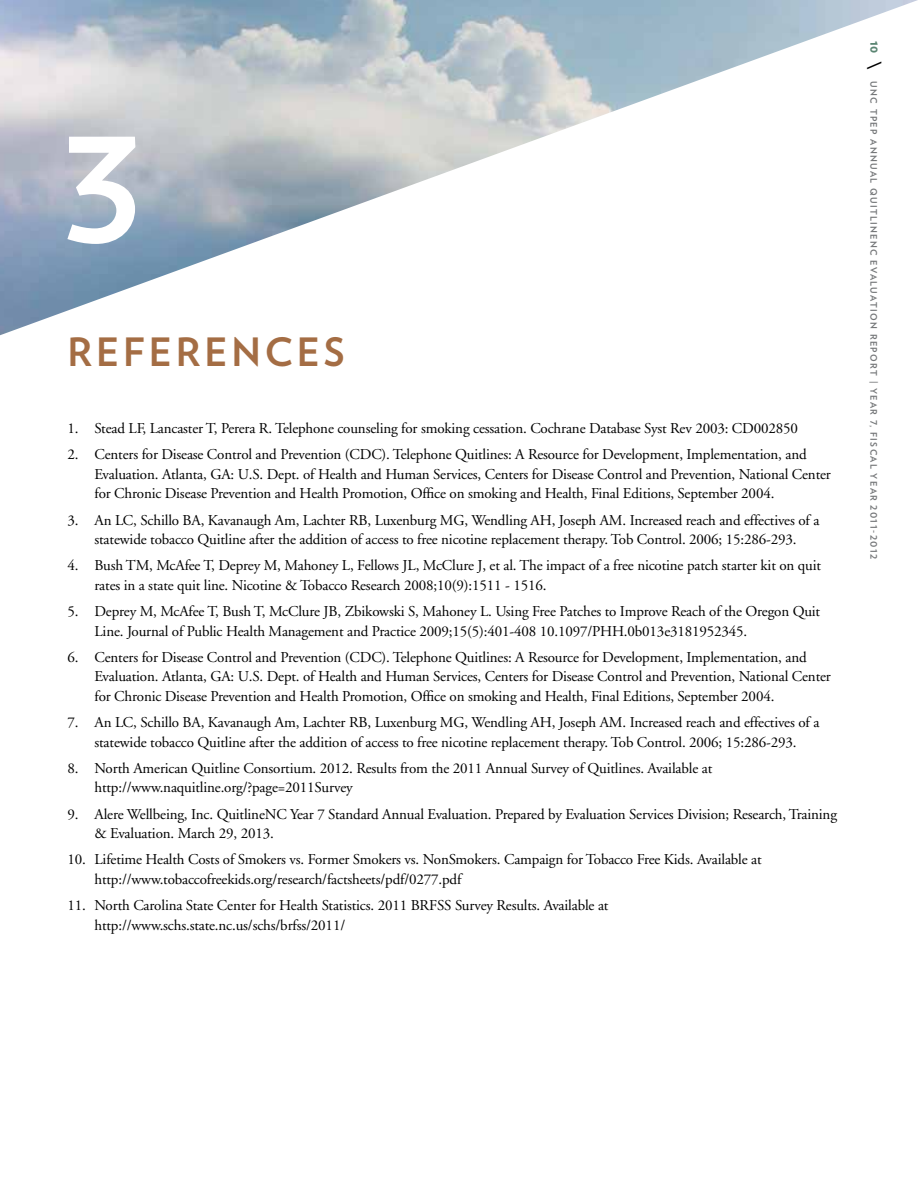
<style>
.page{position:relative;width:918px;height:1188px;background:#fff}
.page>*{position:absolute;margin:0;border:0;box-sizing:border-box;transform-origin:0 0}
.t1{font:700 144px "Verlag";color:#fff}
.t2{font:700 39px "Verlag";color:#a46d44}
.t3{font:15px/19.5px "Adobe Garamond";letter-spacing:-.01em;color:#000}
.t4{font:700 9px "Verlag";letter-spacing:.15em;color:#757779}
.s1{font-weight:900;font-size:12px;color:#5a8572}
.s2{font-weight:900;font-style:italic;font-size:15px;color:#000}
</style>
<div class="page">
<img style="left:0;top:0;width:918px;height:335px">
<h1 class="t1" style="left:61px;top:77px;width:83px">3</h1>
<h2 class="t2" style="left:68px;top:322px;width:29px">REFERENCE</h2>
<h2 class="t2" style="left:324px;top:322px;width:22px">S</h2>
<p class="t3" style="left:68px;top:419px;width:732px">1. Stead LF, Lancaster T, Perera R. Telephone counseling for smoking cessation. Cochrane Database Syst Rev 2003: CD002850</p>
<p class="t3" style="left:94px;top:445px;width:738px;text-indent:-27px">2. Centers for Disease Control and Prevention (CDC). Telephone Quitlines: A Resource for Development, Implementation, and<br>Evaluation. Atlanta, GA: U.S. Dept. of Health and Human Services, Centers for Disease Control and Prevention, National Center for Chronic Disease Prevention and Health Promotion, Office on smoking and Health, Final Editions, September 2004.</p>
<p class="t3" style="left:68px;top:510px;width:753px;text-align:center">3. An LC, Schillo BA, Kavanaugh Am, Lachter RB, Luxenburg MG, Wendling AH, Joseph AM. Increased reach and effectives of a statewide tobacco Quitline after the addition of access to free nicotine replacement therapy. Tob Control. 2006; 15:286-293.</p>
<p class="t3" style="left:94px;top:556px;width:728px;text-indent:-27px">4. Bush TM, McAfee T, Deprey M, Mahoney L, Fellows JL, McClure J, et al. The impact of a free nicotine patch starter kit on quit rates in a state quit line. Nicotine &amp; Tobacco Research 2008;10(9):1511 - 1516.</p>
<p class="t3" style="left:94px;top:602px;width:727px;text-indent:-27px">5. Deprey M, McAfee T, Bush T, McClure JB, Zbikowski S, Mahoney L. Using Free Patches to Improve Reach of the Oregon Quit<br>Line. Journal of Public Health Management and Practice 2009;15(5):401-408 10.1097/PHH.0b013e3181952345.</p>
<p class="t3" style="left:94px;top:648px;width:738px;text-indent:-27px">6. Centers for Disease Control and Prevention (CDC). Telephone Quitlines: A Resource for Development, Implementation, and<br>Evaluation. Atlanta, GA: U.S. Dept. of Health and Human Services, Centers for Disease Control and Prevention, National Center for Chronic Disease Prevention and Health Promotion, Office on smoking and Health, Final Editions, September 2004.</p>
<p class="t3" style="left:68px;top:713px;width:753px;text-align:center">7. An LC, Schillo BA, Kavanaugh Am, Lachter RB, Luxenburg MG, Wendling AH, Joseph AM. Increased reach and effectives of a statewide tobacco Quitline after the addition of access to free nicotine replacement therapy. Tob Control. 2006; 15:286-293.</p>
<p class="t3" style="left:94px;top:759px;width:619px;text-indent:-27px">8. North American Quitline Consortium. 2012. Results from the 2011 Annual Survey of Quitlines. Available at http://www.naquitline.org/?page=2011Survey</p>
<p class="t3" style="left:94px;top:804px;width:744px;text-indent:-27px">9. Alere Wellbeing, Inc. QuitlineNC Year 7 Standard Annual Evaluation. Prepared by Evaluation Services Division; Research, Training &amp; Evaluation. March 29, 2013.</p>
<p class="t3" style="left:94px;top:850px;width:669px;text-indent:-27px">10. Lifetime Health Costs of Smokers vs. Former Smokers vs. NonSmokers. Campaign for Tobacco Free Kids. Available at http://www.tobaccofreekids.org/research/factsheets/pdf/0277.pdf</p>
<p class="t3" style="left:94px;top:896px;width:516px;text-indent:-27px">11. North Carolina State Center for Health Statistics. 2011 BRFSS Survey Results. Available at http://www.schs.state.nc.us/schs/brfss/2011/</p>
<p class="t4" style="left:881px;top:40px;width:520px;rotate:90deg"><span class="s1">10</span> <span class="s2">\</span> UNC TPEP ANNUAL QU ITLINENC EVALUATION REPORT | YEAR 7, FISCAL YEAR 2011-2012</p>
</div>
